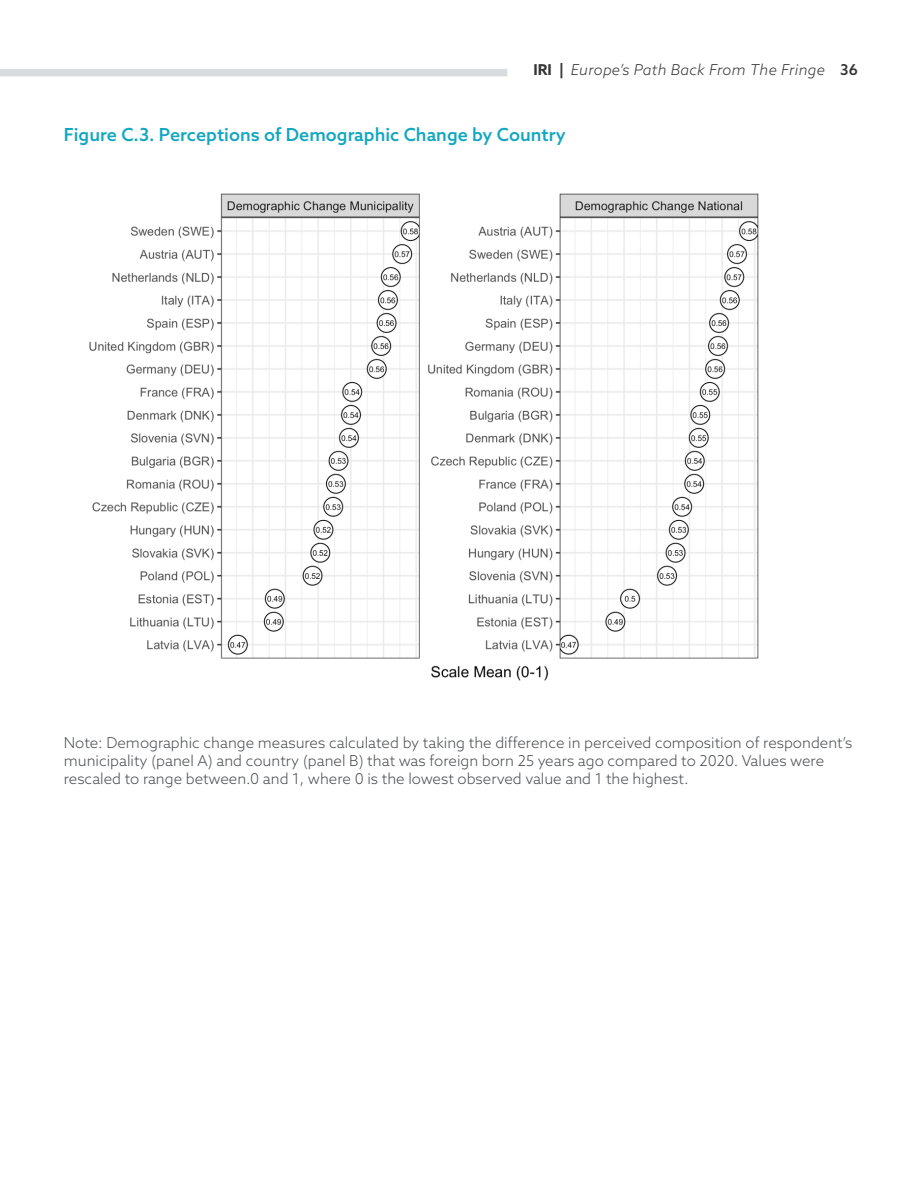
<style>
.page{position:relative;width:918px;height:1188px;background:#fff}
.page>*{position:absolute;margin:0;border:0;box-sizing:border-box;transform-origin:0 0}
.Figures{font:500 18px "Azo Sans";color:#13a7c0}
.t1{font:300 15px/18px "Azo Sans";color:#4c4f52}
.t2{font:italic 300 15px "Azo Sans";letter-spacing:.02em;color:#353635}
.s1{font-weight:700;font-style:normal}
.s2{font-weight:500;font-style:normal}
</style>
<div class="page">
<div style="left:0;top:69px;width:507px;height:7px;background:#d9dcde"></div>
<img style="left:89px;top:193px;width:670px;height:488px">
<p class="t2" style="left:533px;top:60px;width:326px"><span class="s1">IRI |</span> Europe’s Path Back From The Fringe <span class="s2">36</span></p>
<p class="Figures" style="left:64px;top:123px;width:503px">Figure C.3. Perceptions of Demographic Change by Country</p>
<p class="t1" style="left:64px;top:733px;width:790px">Note: Demographic change measures calculated by taking the difference in perceived composition of respondent’s municipality (panel A) and country (panel B) that was foreign born 25 years ago compared to 2020. Values were rescaled to range between.0 and 1, where 0 is the lowest observed value and 1 the highest.</p>
</div>
